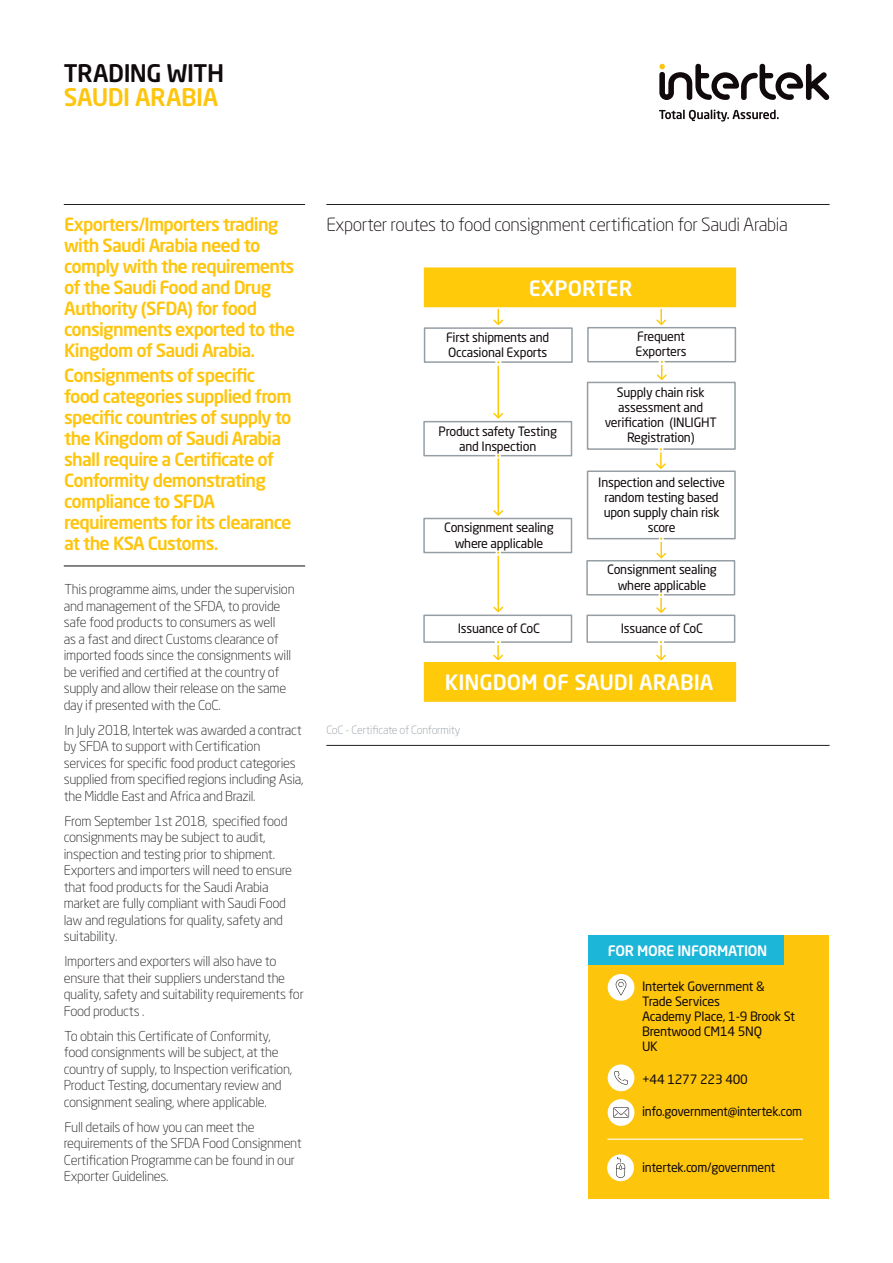
<style>
.page{position:relative;width:893px;height:1263px;background:#fff}
.page>*{position:absolute;margin:0;border:0;box-sizing:border-box;transform-origin:0 0}
.t1{font:500 24px "Neo Sans Std";letter-spacing:-.015em;color:#110a0c}
.t2{font:500 24px "Neo Sans Std";letter-spacing:-.015em;color:#fec50d}
.t3{font:500 21px "Neo Sans Std";color:#fff}
.t4{font:500 18px/21px "Neo Sans Std";letter-spacing:-.04em;color:#fec50d}
.t5{font:300 18px "Neo Sans Std";letter-spacing:-.02em;color:#110a0c}
.t6{font:500 14.25px "Neo Sans Std";letter-spacing:-.02em;color:#fff}
.t7{font:300 13.5px/16.5px "Neo Sans Std";letter-spacing:-.02em;color:#231f20}
.t8{font:12.75px/15px "Neo Sans Std";letter-spacing:-.02em;color:#110a0c;text-align:center}
.t9{font:300 11.25px "Neo Sans Std";letter-spacing:-.02em;color:#969da3}
</style>
<div class="page">
<svg style="left:659px;top:110px;width:120px;height:12px"></svg>
<svg style="left:659px;top:64px;width:170px;height:36px"></svg>
<hr style="left:64px;top:204px;width:241px;height:1px;background:#231f20">
<hr style="left:326px;top:204px;width:504px;height:1px;background:#231f20">
<hr style="left:326px;top:745px;width:504px;height:1px;background:#231f20">
<div style="left:588px;top:935px;width:241px;height:264px;background:#fec50d"></div>
<div style="left:588px;top:935px;width:196px;height:30px;background:#1cb6d8"></div>
<hr style="left:607px;top:1138px;width:196px;height:2px;background:#fff">
<div style="left:608px;top:1099px;width:26px;height:27px;background:#fff;border-radius:50%"></div>
<svg style="left:613px;top:1107px;width:16px;height:10px"></svg>
<div style="left:608px;top:974px;width:26px;height:27px;background:#fff;border-radius:50%"></div>
<svg style="left:616px;top:979px;width:10px;height:16px"></svg>
<div style="left:607px;top:1154px;width:27px;height:27px;background:#fff;border-radius:50%"></div>
<svg style="left:616px;top:1157px;width:9px;height:21px"></svg>
<div style="left:608px;top:1064px;width:26px;height:27px;background:#fff;border-radius:50%"></div>
<svg style="left:614px;top:1071px;width:14px;height:14px"></svg>
<div style="left:425px;top:268px;width:310px;height:38px;background:#feca0a"></div>
<div style="left:424px;top:267px;width:312px;height:40px;border:2px solid #feca0a"></div>
<div style="left:425px;top:663px;width:310px;height:38px;background:#feca0a"></div>
<div style="left:424px;top:662px;width:312px;height:40px;border:2px solid #feca0a"></div>
<hr style="left:497px;top:366px;width:2px;height:51px;background:#feca0a">
<hr style="left:497px;top:556px;width:2px;height:54px;background:#feca0a">
<svg style="left:423px;top:309px;width:150px;height:55px"></svg>
<svg style="left:423px;top:411px;width:150px;height:46px"></svg>
<svg style="left:586px;top:309px;width:151px;height:352px"></svg>
<svg style="left:423px;top:605px;width:150px;height:56px"></svg>
<hr style="left:497px;top:459px;width:2px;height:55px;background:#feca0a">
<svg style="left:423px;top:509px;width:150px;height:45px"></svg>
<hr style="left:64px;top:566px;width:241px;height:1px;background:#110a0c">
<h1 class="t1" style="left:64px;top:58px;width:162px">TRADING WITH</h1>
<h1 class="t2" style="left:64px;top:82px;width:156px">SAUDI ARABIA</h1>
<h3 class="t4" style="left:64px;top:213px;width:233px">Exporters/Importers trading with Saudi Arabia need to comply with the requirements of the Saudi Food and Drug<br>Authority (SFDA) for food consignments exported to the<br>Kingdom of Saudi Arabia.</h3>
<p class="t4" style="left:64px;top:364px;width:229px">Consignments of specific food categories supplied from specific countries of supply to the Kingdom of Saudi Arabia shall require a Certificate of<br>Conformity demonstrating compliance to SFDA requirements for its clearance at the KSA Customs.</p>
<p class="t7" style="left:64px;top:581px;width:232px">This programme aims, under the supervision and management of the SFDA, to provide safe food products to consumers as well<br>as a fast and direct Customs clearance of imported foods since the consignments will be verified and certified at the country of supply and allow their release on the same day if presented with the CoC.</p>
<p class="t7" style="left:64px;top:721px;width:241px">In July 2018, Intertek was awarded a contract by SFDA to support with Certification services for specific food product categories supplied from specified regions including Asia, the Middle East and Africa and Brazil.</p>
<p class="t7" style="left:64px;top:812px;width:230px">From September 1st 2018, specified food consignments may be subject to audit, inspection and testing prior to shipment.<br>Exporters and importers will need to ensure that food products for the Saudi Arabia market are fully compliant with Saudi Food law and regulations for quality, safety and suitability.</p>
<p class="t7" style="left:64px;top:953px;width:242px">Importers and exporters will also have to ensure that their suppliers understand the quality, safety and suitability requirements for Food products .</p>
<p class="t7" style="left:64px;top:1027px;width:230px">To obtain this Certificate of Conformity, food consignments will be subject, at the country of supply, to Inspection verification, Product Testing, documentary review and consignment sealing, where applicable.</p>
<p class="t7" style="left:64px;top:1118px;width:240px">Full details of how you can meet the requirements of the SFDA Food Consignment Certification Programme can be found in our Exporter Guidelines.</p>
<h3 class="t5" style="left:326px;top:213px;width:463px">Exporter routes to food consignment certification for Saudi Arabia</h3>
<h2 class="t3" style="left:529px;top:275px;width:105px">EXPORTER</h2>
<p class="t8" style="left:446px;top:329px;width:105px;text-align:left">First shipments and<br>Occasional Exports</p>
<p class="t8" style="left:635px;top:329px;width:53px;text-align:left">Frequent<br>Exporters</p>
<p class="t8" style="left:439px;top:423px;width:120px">Product safety Testing and Inspection</p>
<p class="t8" style="left:444px;top:519px;width:111px;line-height:15.8px">Consignment sealing where applicable</p>
<p class="t8" style="left:458px;top:620px;width:84px">Issuance of CoC</p>
<p class="t8" style="left:605px;top:385px;width:113px">Supply chain risk assessment and verification (INLIGHT<br>Registration)</p>
<p class="t8" style="left:598px;top:474px;width:128px">Inspection and selective random testing based upon supply chain risk score</p>
<p class="t8" style="left:607px;top:561px;width:111px;line-height:15.8px">Consignment sealing where applicable</p>
<p class="t8" style="left:621px;top:621px;width:84px">Issuance of CoC</p>
<h2 class="t3" style="left:445px;top:669px;width:270px">KINGDOM OF SAUDI ARABIA</h2>
<p class="t9" style="left:326px;top:723px;width:135px">CoC - Certificate of Conformity</p>
<p class="t6" style="left:608px;top:942px;width:161px">FOR MORE INFORMATION</p>
<p class="t8" style="left:642px;top:979px;width:154px;text-align:left">Intertek Government &amp;<br>Trade Services<br>Academy Place, 1-9 Brook St<br>Brentwood CM14 5NQ<br>UK</p>
<p class="t8" style="left:642px;top:1071px;width:107px">+44 1277 223 400</p>
<p class="t8" style="left:642px;top:1104px;width:162px">info.government@intertek.com</p>
<p class="t8" style="left:642px;top:1159px;width:135px">intertek.com/government</p>
</div>
